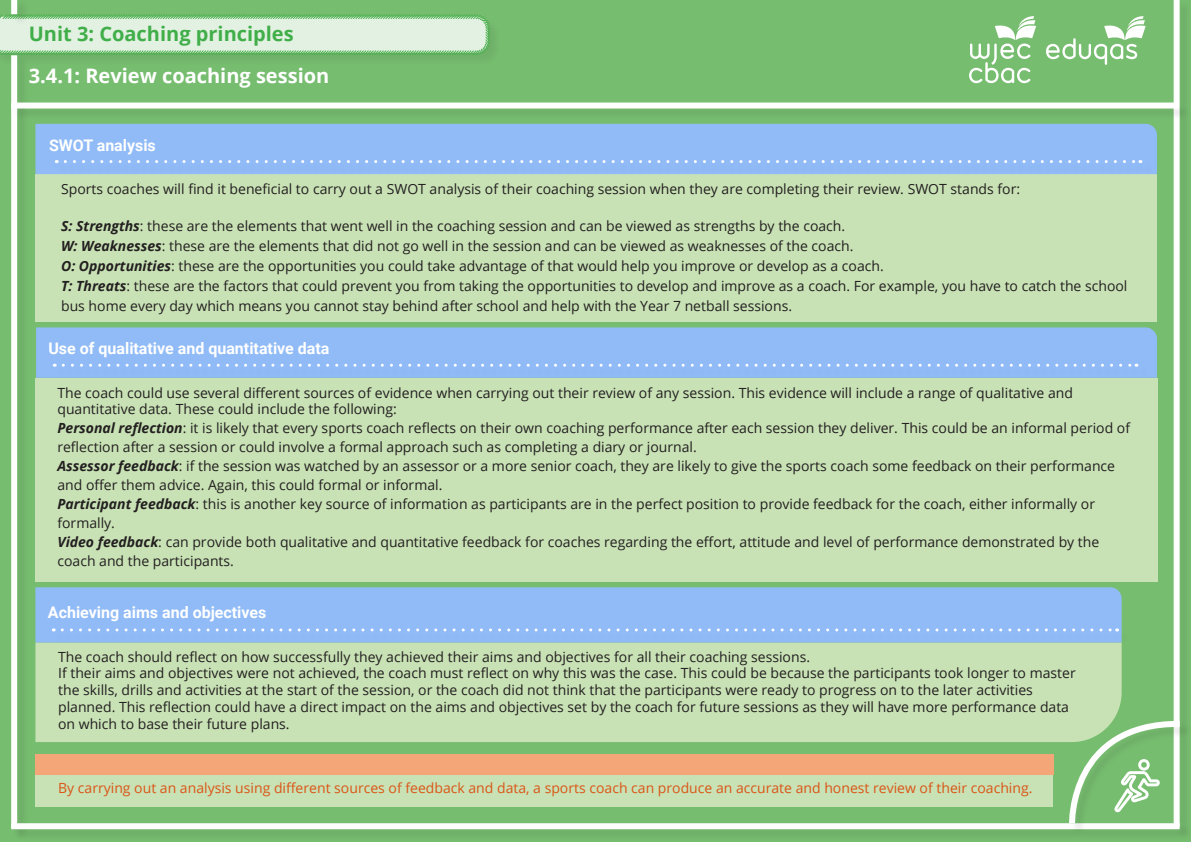
<style>
.page{position:relative;width:1191px;height:842px;background:#76bd6f}
.page>*{position:absolute;margin:0;border:0;box-sizing:border-box;transform-origin:0 0}
.t1{font:700 20px "Open Sans";color:#fff}
.t2{font:700 20px "Open Sans";color:#40ae49}
.Subtitle_Roboto{font:700 16px "Roboto";color:#fff}
.t3{font:14px/16.8px "Open Sans";color:#231f20}
.t4{font:14px "Open Sans";color:#db5517}
.s1{font-weight:700;font-style:italic}
</style>
<div class="page">
<div style="left:0;top:16px;width:502px;height:51px;background:#73b86c"></div>
<svg style="left:0;top:14px;width:490px;height:42px"></svg>
<div style="left:1175px;top:0;width:16px;height:839px;background:#231f20;opacity:.1"></div>
<div style="left:1173px;top:0;width:6px;height:826px;background:#fff"></div>
<div style="left:13px;top:57px;width:17px;height:783px;background:#231f20;opacity:.1"></div>
<div style="left:11px;top:55px;width:6px;height:773px;background:#fff"></div>
<div style="left:13px;top:0;width:17px;height:27px;background:#231f20;opacity:.1"></div>
<div style="left:11px;top:0;width:6px;height:14px;background:#fff"></div>
<div style="left:13px;top:825px;width:1178px;height:17px;background:#231f20;opacity:.1"></div>
<div style="left:11px;top:823px;width:1168px;height:6px;background:#fff"></div>
<div style="left:1071px;top:722px;width:120px;height:113px;background:#231f20;opacity:.1"></div>
<svg style="left:1066px;top:718px;width:119px;height:111px"></svg>
<div style="left:13px;top:104px;width:1177px;height:17px;background:#72b56b"></div>
<div style="left:11px;top:103px;width:1167px;height:6px;background:#fff"></div>
<svg style="left:969px;top:16px;width:67px;height:67px"></svg>
<svg style="left:1046px;top:16px;width:99px;height:49px"></svg>
<div style="left:35px;top:174px;width:1122px;height:148px;background:#c8e2b5"></div>
<div style="left:35px;top:378px;width:1122px;height:204px;background:#c8e2b5"></div>
<div style="left:35px;top:642px;width:1086px;height:100px;background:#c8e2b5"></div>
<div style="left:35px;top:587px;width:1086px;height:55px;background:#90bbf7"></div>
<div style="left:35px;top:124px;width:1122px;height:50px;background:#90bbf7"></div>
<div style="left:36px;top:327px;width:1121px;height:51px;background:#90bbf7"></div>
<div style="left:57px;top:162px;width:1096px;height:13px;background:#8fbaf6"></div>
<svg style="left:65px;top:160px;width:1075px;height:3px"></svg>
<div style="left:55px;top:366px;width:1094px;height:13px;background:#231f20;opacity:.1"></div>
<svg style="left:63px;top:364px;width:1074px;height:3px"></svg>
<div style="left:54px;top:630px;width:1076px;height:14px;background:#231f20;opacity:.1"></div>
<svg style="left:62px;top:628px;width:1055px;height:3px"></svg>
<div style="left:35px;top:774px;width:1018px;height:32px;background:#c8e2b5"></div>
<div style="left:35px;top:754px;width:1018px;height:21px;background:#f5a678"></div>
<h1 class="t2" style="left:29px;top:19px;width:266px">Unit 3: Coaching principles</h1>
<h1 class="t1" style="left:29px;top:61px;width:302px">3.4.1: Review coaching session</h1>
<p class="Subtitle_Roboto" style="left:49px;top:134px;width:108px">SWOT analysis</p>
<p class="t3" style="left:61px;top:180px;width:960px">Sports coaches will find it beneficial to carry out a SWOT analysis of their coaching session when they are completing their review. SWOT stands for:</p>
<p class="t3" style="left:61px;top:217px;width:785px"><span class="s1">S: Strengths</span>: these are the elements that went well in the coaching session and can be viewed as strengths by the coach.</p>
<p class="t3" style="left:61px;top:237px;width:794px"><span class="s1">W: Weaknesses</span>: these are the elements that did not go well in the session and can be viewed as weaknesses of the coach.</p>
<p class="t3" style="left:61px;top:257px;width:824px"><span class="s1">O: Opportunities</span>: these are the opportunities you could take advantage of that would help you improve or develop as a coach.</p>
<p class="t3" style="left:61px;top:275px;width:1067px;line-height:20px"><span class="s1">T: Threats</span>: these are the factors that could prevent you from taking the opportunities to develop and improve as a coach. For example, you have to catch the school bus home every day which means you cannot stay behind after school and help with the Year 7 netball sessions.</p>
<p class="Subtitle_Roboto" style="left:48px;top:338px;width:283px">Use of qualitative and quantitative data</p>
<p class="t3" style="left:57px;top:384px;width:1017px">The coach could use several different sources of evidence when carrying out their review of any session. This evidence will include a range of qualitative and quantitative data. These could include the following:</p>
<p class="t3" style="left:57px;top:418px;width:1074px;line-height:19px"><span class="s1">Personal reflection</span>: it is likely that every sports coach reflects on their own coaching performance after each session they deliver. This could be an informal period of reflection after a session or could involve a formal approach such as completing a diary or journal.</p>
<p class="t3" style="left:57px;top:456px;width:1059px;line-height:19px"><span class="s1">Assessor feedback</span>: if the session was watched by an assessor or a more senior coach, they are likely to give the sports coach some feedback on their performance and offer them advice. Again, this could formal or informal.</p>
<p class="t3" style="left:57px;top:494px;width:1039px;line-height:19px"><span class="s1">Participant feedback</span>: this is another key source of information as participants are in the perfect position to provide feedback for the coach, either informally or formally.</p>
<p class="t3" style="left:57px;top:532px;width:1043px;line-height:19px"><span class="s1">Video feedback</span>: can provide both qualitative and quantitative feedback for coaches regarding the effort, attitude and level of performance demonstrated by the coach and the participants.</p>
<p class="Subtitle_Roboto" style="left:48px;top:601px;width:220px">Achieving aims and objectives</p>
<p class="t3" style="left:58px;top:648px;width:753px">The coach should reflect on how successfully they achieved their aims and objectives for all their coaching sessions.</p>
<p class="t3" style="left:58px;top:665px;width:1019px">If their aims and objectives were not achieved, the coach must reflect on why this was the case. This could be because the participants took longer to master the skills, drills and activities at the start of the session, or the coach did not think that the participants were ready to progress on to the later activities planned. This reflection could have a direct impact on the aims and objectives set by the coach for future sessions as they will have more performance data on which to base their future plans.</p>
<p class="t4" style="left:58px;top:779px;width:976px">By carrying out an analysis using different sources of feedback and data, a sports coach can produce an accurate and honest review of their coaching.</p>
</div>
